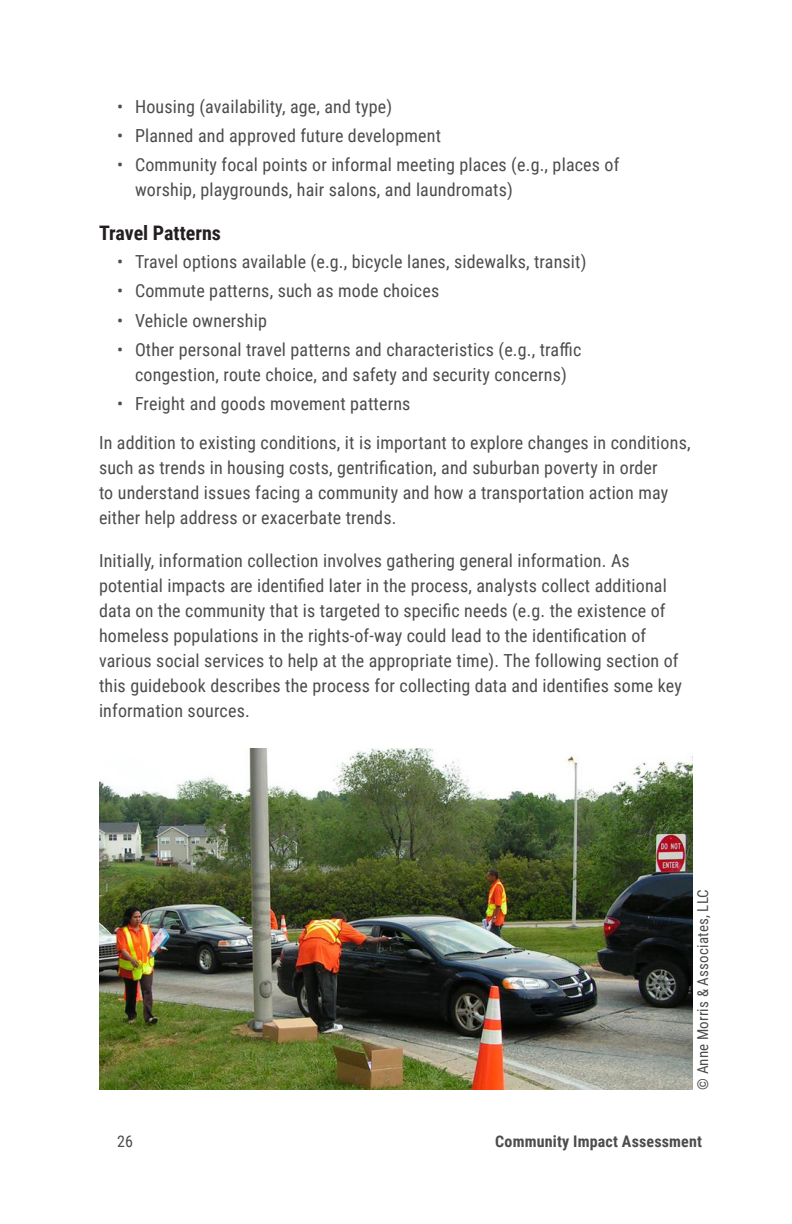
<style>
.page{position:relative;width:792px;height:1224px;background:#fff}
.page>*{position:absolute;margin:0;border:0;box-sizing:border-box;transform-origin:0 0}
.sub-subheader{font:700 20px "Roboto Condensed";color:#231f20}
.Body{font:18px/25px "Roboto Condensed";letter-spacing:.01em;color:#4b4c4d}
.t1{font:700 16px "Roboto Condensed";letter-spacing:.01em;color:#4b4c4d}
.t2{font:16px "Roboto Condensed";color:#4b4c4d}
.Body-2{font:15px "Roboto Condensed";letter-spacing:.01em;color:#4b4c4d}
</style>
<div class="page">
<img style="left:99px;top:749px;width:594px;height:341px">
<p class="Body" style="left:117px;top:93px;width:277px">• Housing (availability, age, and type)</p>
<p class="Body" style="left:117px;top:122px;width:325px">• Planned and approved future development</p>
<p class="Body" style="left:135px;top:152px;width:486px;text-indent:-18px">• Community focal points or informal meeting places (e.g., places of worship, playgrounds, hair salons, and laundromats)</p>
<p class="sub-subheader" style="left:99px;top:219px;width:124px">Travel Patterns</p>
<p class="Body" style="left:117px;top:248px;width:471px">• Travel options available (e.g., bicycle lanes, sidewalks, transit)</p>
<p class="Body" style="left:117px;top:278px;width:324px">• Commute patterns, such as mode choices</p>
<p class="Body" style="left:117px;top:307px;width:152px">• Vehicle ownership</p>
<p class="Body" style="left:117px;top:336px;width:466px;text-align:center">• Other personal travel patterns and characteristics (e.g., traffic congestion, route choice, and safety and security concerns)</p>
<p class="Body" style="left:117px;top:391px;width:295px">• Freight and goods movement patterns</p>
<p class="Body" style="left:99px;top:429px;width:593px">In addition to existing conditions, it is important to explore changes in conditions, such as trends in housing costs, gentrification, and suburban poverty in order<br>to understand issues facing a community and how a transportation action may either help address or exacerbate trends.</p>
<p class="Body" style="left:99px;top:547px;width:584px">Initially, information collection involves gathering general information. As potential impacts are identified later in the process, analysts collect additional data on the community that is targeted to specific needs (e.g. the existence of homeless populations in the rights-of-way could lead to the identification of various social services to help at the appropriate time). The following section of this guidebook describes the process for collecting data and identifies some key information sources.</p>
<p class="Body-2" style="left:692px;top:1090px;width:202px;rotate:-90deg">© Anne Morris &amp; Associates, LLC</p>
<p class="t2" style="left:117px;top:1130px;width:17px">26</p>
<p class="t1" style="left:495px;top:1130px;width:208px">Community Impact Assessment</p>
</div>
